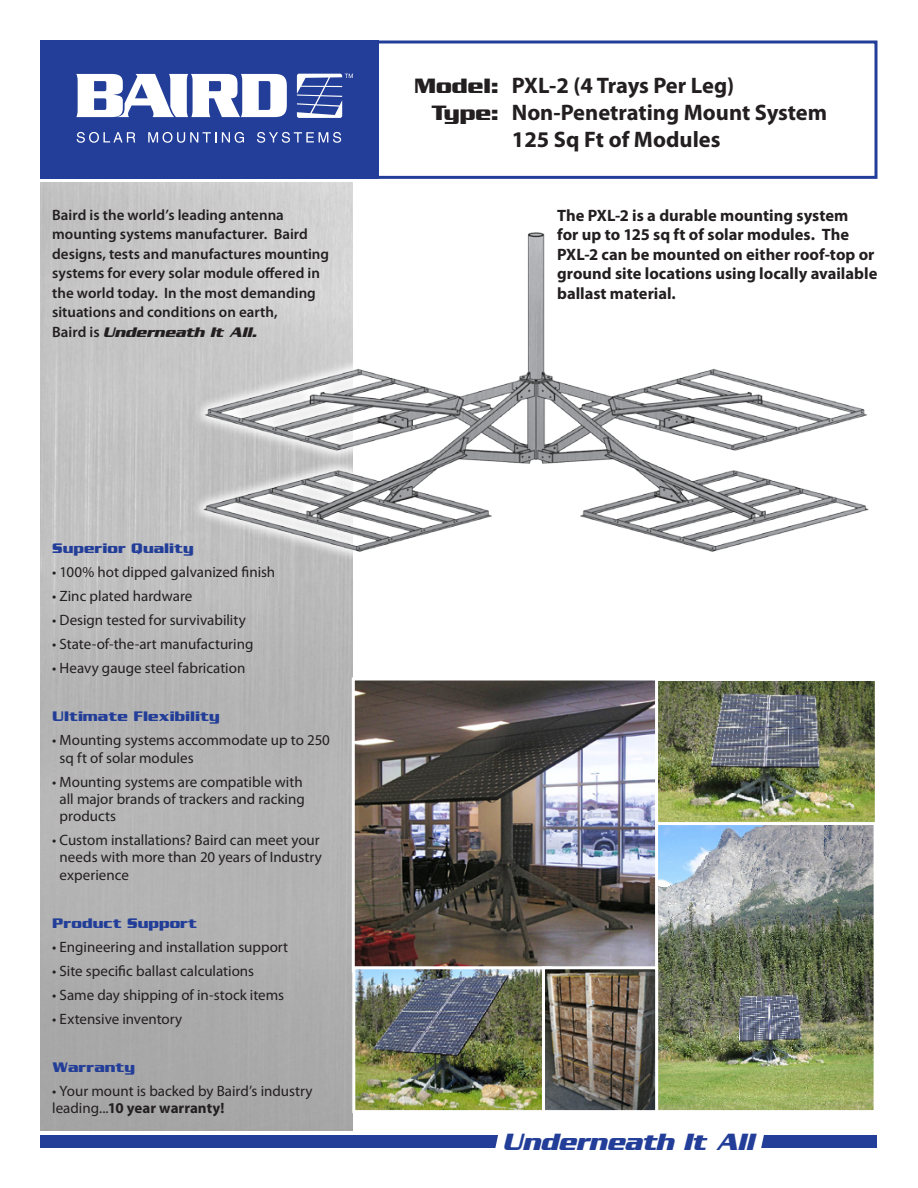
<style>
.page{position:relative;width:918px;height:1188px;background:#fff}
.page>*{position:absolute;margin:0;border:0;box-sizing:border-box;transform-origin:0 0}
.t1{font:italic 700 25.5px "Serpentine Sans ICG";letter-spacing:-.01em;color:#233e98}
.t2{font:700 22.5px/27px "Myriad Pro";color:#231f20}
.t3{font:700 16.5px/19.5px "Myriad Pro";color:#231f20}
.List_Paragraph{font:15px/17.2px "Myriad Pro";color:#231f20}
.t4{font:600 15px/19.5px "Myriad Pro";color:#231f20}
.List_Paragraph-2{font:700 15px "Serpentine Sans ICG";color:#233e98}
.s1{font-family:"Serpentine Sans ICG";font-weight:700;font-style:italic}
.s2{font-weight:700}
.s3{font-family:"Serpentine Sans ICG"}
</style>
<div class="page">
<img style="left:40px;top:183px;width:312px;height:948px">
<div style="left:40px;top:40px;width:339px;height:139px;background:#233e98"></div>
<svg style="left:77px;top:132px;width:58px;height:11px"></svg>
<svg style="left:148px;top:132px;width:96px;height:11px"></svg>
<svg style="left:257px;top:132px;width:84px;height:11px"></svg>
<svg style="left:76px;top:74px;width:211px;height:43px"></svg>
<svg style="left:297px;top:74px;width:56px;height:44px"></svg>
<div style="left:40px;top:1135px;width:838px;height:13px;background:#233e98"></div>
<div style="left:370px;top:40px;width:508px;height:139px;border:3px solid #233e98"></div>
<div style="left:495px;top:1135px;width:269px;height:13px;background:#fff"></div>
<svg style="left:189px;top:219px;width:164px;height:344px;background:#c5c5c5"></svg>
<img style="left:197px;top:225px;width:672px;height:332px">
<img style="left:356px;top:682px;width:299px;height:284px">
<div style="left:352px;top:678px;width:313px;height:295px;border:3px solid #fff"></div>
<img style="left:659px;top:825px;width:214px;height:284px">
<div style="left:655px;top:816px;width:222px;height:297px;border:3px solid #fff"></div>
<img style="left:356px;top:970px;width:186px;height:139px">
<div style="left:352px;top:966px;width:200px;height:147px;border:3px solid #fff"></div>
<img style="left:659px;top:682px;width:215px;height:139px">
<div style="left:655px;top:678px;width:223px;height:147px;border:3px solid #fff"></div>
<img style="left:546px;top:970px;width:108px;height:139px">
<div style="left:542px;top:966px;width:116px;height:147px;border:3px solid #fff"></div>
<p class="t4" style="left:52px;top:205px;width:278px">Baird is the world’s leading antenna mounting systems manufacturer. Baird designs, tests and manufactures mounting systems for every solar module offered in the world today. In the most demanding situations and conditions on earth,<br>Baird is <span class="s1">Underneath It All.</span></p>
<p class="List_Paragraph-2" style="left:52px;top:540px;width:143px">Superior Quality</p>
<p class="List_Paragraph" style="left:52px;top:564px;width:225px">• 100% hot dipped galvanized finish</p>
<p class="List_Paragraph" style="left:52px;top:588px;width:142px">• Zinc plated hardware</p>
<p class="List_Paragraph" style="left:52px;top:612px;width:195px">• Design tested for survivability</p>
<p class="List_Paragraph" style="left:52px;top:636px;width:203px">• State-of-the-art manufacturing</p>
<p class="List_Paragraph" style="left:52px;top:660px;width:195px">• Heavy gauge steel fabrication</p>
<p class="List_Paragraph-2" style="left:52px;top:708px;width:169px">Ultimate Flexibility</p>
<p class="List_Paragraph" style="left:60px;top:732px;width:272px;text-indent:-7px">• Mounting systems accommodate up to 250 sq ft of solar modules</p>
<p class="List_Paragraph" style="left:60px;top:773px;width:247px;text-indent:-7px">• Mounting systems are compatible with all major brands of trackers and racking products</p>
<p class="List_Paragraph" style="left:60px;top:831px;width:264px;text-indent:-7px">• Custom installations? Baird can meet your needs with more than 20 years of Industry experience</p>
<p class="List_Paragraph-2" style="left:52px;top:914px;width:147px">Product Support</p>
<p class="List_Paragraph" style="left:52px;top:938px;width:238px">• Engineering and installation support</p>
<p class="List_Paragraph" style="left:52px;top:962px;width:203px">• Site specific ballast calculations</p>
<p class="List_Paragraph" style="left:52px;top:986px;width:233px">• Same day shipping of in-stock items</p>
<p class="List_Paragraph" style="left:52px;top:1010px;width:132px">• Extensive inventory</p>
<p class="List_Paragraph-2" style="left:52px;top:1058px;width:84px">Warranty</p>
<p class="List_Paragraph" style="left:52px;top:1082px;width:262px">• Your mount is backed by Baird’s industry leading...<span class="s2">10 year warranty!</span></p>
<p class="t2" style="left:414px;top:71px;width:322px"><span class="s3">Model:</span> PXL-2 (4 Trays Per Leg)</p>
<p class="t2" style="left:512px;top:98px;width:317px;text-indent:-81px"><span class="s3">Type:</span> Non-Penetrating Mount System<br>125 Sq Ft of Modules</p>
<p class="t3" style="left:557px;top:205px;width:322px">The PXL-2 is a durable mounting system<br>for up to 125 sq ft of solar modules. The PXL-2 can be mounted on either roof-top or ground site locations using locally available ballast material.</p>
<p class="t1" style="left:502px;top:1127px;width:253px">Underneath It All</p>
</div>
